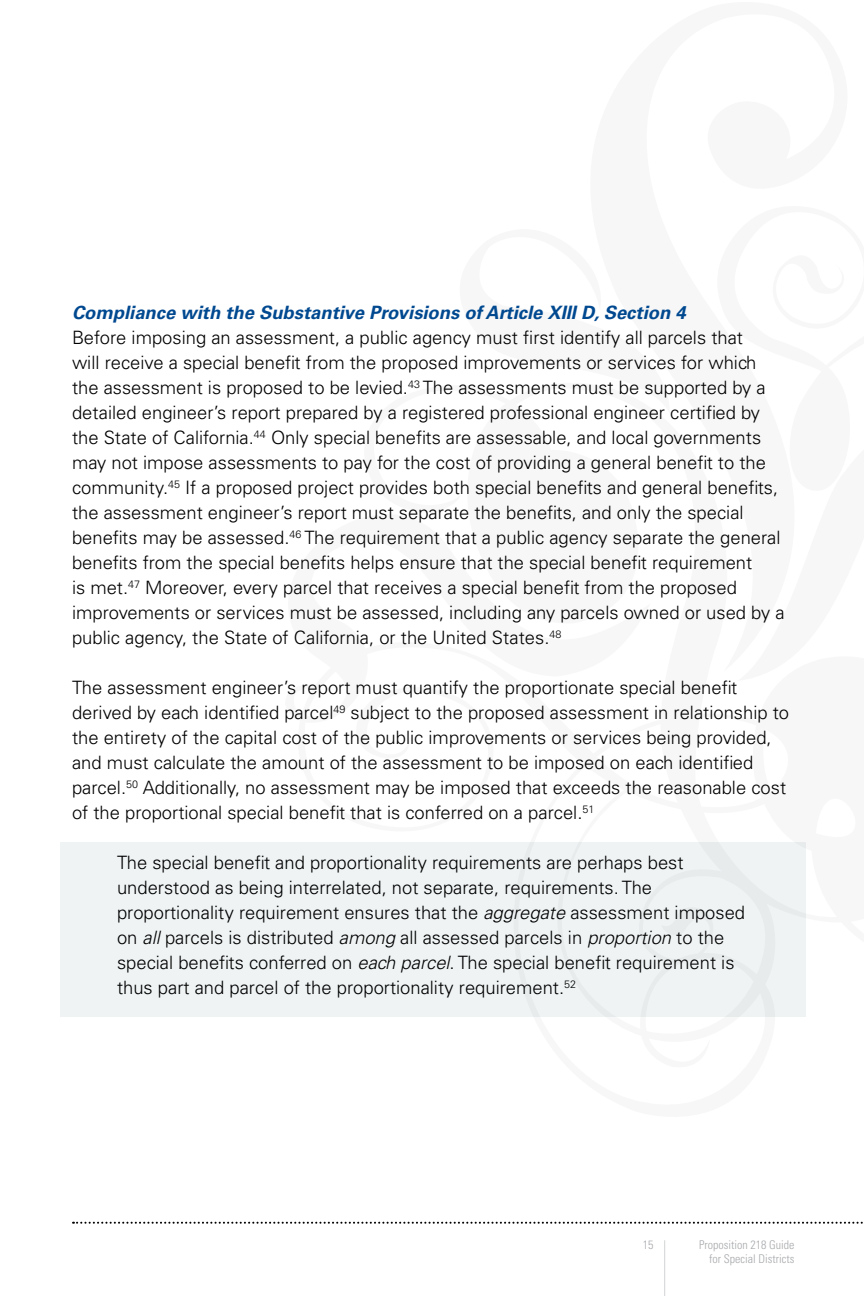
<style>
.page{position:relative;width:864px;height:1296px;background:#fff}
.page>*{position:absolute;margin:0;border:0;box-sizing:border-box;transform-origin:0 0}
.t1{font:300 18.4px/25px "Univers LT Std";color:#000}
.t2{font:italic 700 18.4px "Univers LT Std";color:#004990}
.t3{font:300 condensed 12px/14px "Univers LT Std";color:#a7a9ac;text-align:right}
.s1{font-style:italic}
</style>
<div class="page">
<hr style="left:664px;top:1240px;width:1px;height:56px;background:#d1d3d4">
<svg style="left:73px;top:1222px;width:790px;height:2px"></svg>
<div style="left:60px;top:842px;width:746px;height:174px;background:#eff3f4"></div>
<p class="t2" style="left:72px;top:302px;width:615px">Compliance with the Substantive Provisions of Article XIII D, Section 4</p>
<p class="t1" style="left:72px;top:325px;width:714px">Before imposing an assessment, a public agency must first identify all parcels that<br>will receive a special benefit from the proposed improvements or services for which the assessment is proposed to be levied.<sup>43</sup> The assessments must be supported by a detailed engineer’s report prepared by a registered professional engineer certified by the State of California.<sup>44</sup> Only special benefits are assessable, and local governments may not impose assessments to pay for the cost of providing a general benefit to the community.<sup>45</sup> If a proposed project provides both special benefits and general benefits, the assessment engineer’s report must separate the benefits, and only the special benefits may be assessed.<sup>46</sup> The requirement that a public agency separate the general benefits from the special benefits helps ensure that the special benefit requirement<br>is met.<sup>47</sup> Moreover, every parcel that receives a special benefit from the proposed improvements or services must be assessed, including any parcels owned or used by a public agency, the State of California, or the United States.<sup>48</sup></p>
<p class="t1" style="left:72px;top:675px;width:719px">The assessment engineer’s report must quantify the proportionate special benefit derived by each identified parcel<sup>49</sup> subject to the proposed assessment in relationship to the entirety of the capital cost of the public improvements or services being provided, and must calculate the amount of the assessment to be imposed on each identified parcel.<sup>50</sup> Additionally, no assessment may be imposed that exceeds the reasonable cost of the proportional special benefit that is conferred on a parcel.<sup>51</sup></p>
<p class="t1" style="left:117px;top:850px;width:630px">The special benefit and proportionality requirements are perhaps best understood as being interrelated, not separate, requirements. The proportionality requirement ensures that the <span class="s1">aggregate</span> assessment imposed on <span class="s1">all</span> parcels is distributed <span class="s1">among</span> all assessed parcels in <span class="s1">proportion</span> to the special benefits conferred on <span class="s1">each parcel</span>. The special benefit requirement is thus part and parcel of the proportionality requirement.<sup>52</sup></p>
<p class="t3" style="left:643px;top:1238px;width:12px">15</p>
<p class="t3" style="left:699px;top:1238px;width:97px">Proposition 218 Guide for Special Districts</p>
</div>
